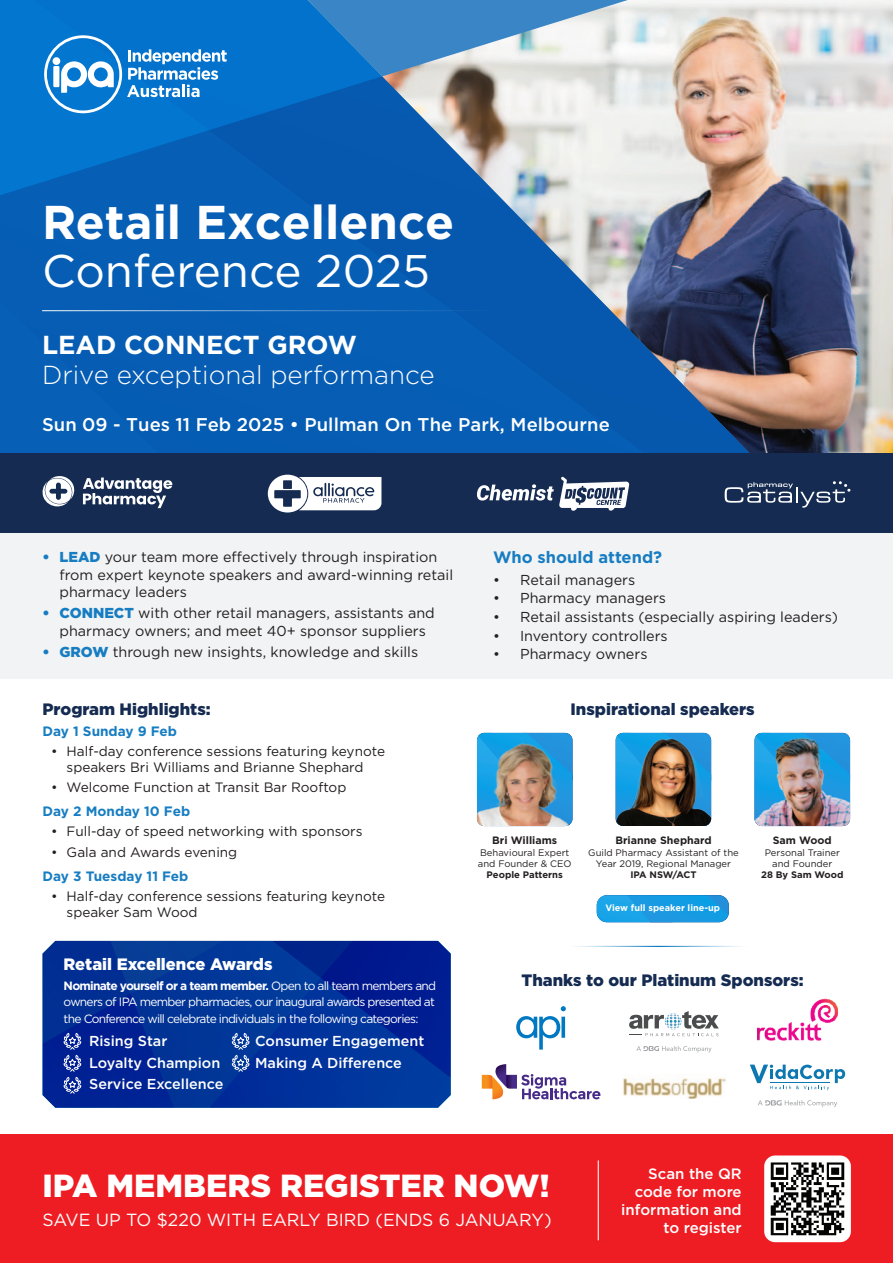
<style>
.page{position:relative;width:893px;height:1263px;background:#fff}
.page>*{position:absolute;margin:0;border:0;box-sizing:border-box;transform-origin:0 0}
.t1{font:700 47.4px "Gotham";color:#fff}
.t2{font:45.75px "Gotham";color:#fff}
.t3{font:900 31.95px "Gotham";color:#fff}
.t4{font:300 25.95px "Gotham";color:#fff}
.t5{font:700 25.95px "Gotham";color:#fff}
.t6{font:500 18.45px "Gotham";letter-spacing:.005em;color:#fff}
.t7{font:17.55px "Gotham";color:#fff}
.t8{font:900 16.5px "Gotham";color:#152b51}
.t9{font:900 16.5px "Gotham";color:#fff}
.t10{font:700 16.5px "Gotham";color:#177dc2}
.t11{font:500 15px/18px "Gotham";color:#fff;text-align:right}
.t12{font:14.4px/17.2px "Gotham";color:#231f20}
.t13{font:500 14.4px/21.6px "Gotham";color:#fff}
.t14{font:13.65px/16.4px "Gotham";color:#231f20;text-align:center}
.t15{font:700 13.65px "Gotham";color:#177dc2}
.t16{font:12px/17px "Gotham";letter-spacing:-.06em;color:#fff;text-align:justify}
.t17{font:700 10.65px "Gotham";color:#231f20}
.t18{font:9.45px/11.4px "Gotham";color:#231f20;text-align:center}
.t19{font:700 9.45px "Gotham";color:#231f20}
.t20{font:700 9.15px "Gotham";color:#fff}
.s1{font-weight:900;color:#177dc2}
.s2{font-weight:700}
</style>
<div class="page">
<img style="left:763px;top:0;width:130px;height:453px">
<svg style="left:0;top:1px;width:763px;height:452px;background:#4076af"></svg>
<svg style="left:0;top:0;width:421px;height:199px;background:#0769c0"></svg>
<svg style="left:308px;top:0;width:320px;height:76px;background:#73a6d0"></svg>
<hr style="left:42px;top:310px;width:474px;height:1px;background:#fff">
<svg style="left:44px;top:35px;width:183px;height:78px"></svg>
<div style="left:53px;top:57px;width:7px;height:8px;background:#fff;border-radius:50%"></div>
<div style="left:0;top:1134px;width:893px;height:129px;background:#ee1d23"></div>
<hr style="left:566px;top:946px;width:184px;height:1px;background:#0073bc">
<img style="left:764px;top:1155px;width:87px;height:87px">
<hr style="left:598px;top:1160px;width:1px;height:80px;background:#fff">
<svg style="left:477px;top:733px;width:95px;height:93px"></svg>
<img style="left:477px;top:738px;width:91px;height:88px">
<svg style="left:597px;top:895px;width:132px;height:27px"></svg>
<div style="left:597px;top:895px;width:132px;height:27px;background:linear-gradient(to right,#1ca4e9,#1596df);border-radius:10px"></div>
<div style="left:754px;top:733px;width:96px;height:93px;background:linear-gradient(to right,#07a3e8,#2894de);border-radius:7px"></div>
<img style="left:754px;top:736px;width:96px;height:90px">
<img style="left:616px;top:733px;width:95px;height:93px">
<svg style="left:758px;top:1100px;width:79px;height:7px"></svg>
<svg style="left:750px;top:1064px;width:95px;height:26px"></svg>
<hr style="left:770px;top:1082px;width:59px;height:1px;background:#0d77b1">
<svg style="left:629px;top:1011px;width:90px;height:25px"></svg>
<svg style="left:636px;top:1046px;width:75px;height:7px"></svg>
<svg style="left:516px;top:1006px;width:50px;height:43px"></svg>
<img style="left:757px;top:998px;width:81px;height:43px">
<svg style="left:482px;top:1064px;width:118px;height:35px"></svg>
<img style="left:623px;top:1078px;width:103px;height:20px">
<div style="left:0;top:453px;width:893px;height:225px;background:#f2f3f4"></div>
<div style="left:0;top:453px;width:893px;height:80px;background:#152b51"></div>
<svg style="left:42px;top:476px;width:33px;height:30px"></svg>
<svg style="left:83px;top:477px;width:89px;height:31px"></svg>
<svg style="left:268px;top:475px;width:113px;height:37px"></svg>
<svg style="left:725px;top:481px;width:126px;height:27px"></svg>
<svg style="left:477px;top:477px;width:152px;height:34px"></svg>
<svg style="left:260px;top:941px;width:191px;height:167px;background:#012d98"></svg>
<svg style="left:43px;top:941px;width:217px;height:167px;background:#063397"></svg>
<h1 class="t1" style="left:42px;top:191px;width:414px">Retail Excellence</h1>
<h2 class="t2" style="left:42px;top:241px;width:390px">Conference 2025</h2>
<h3 class="t5" style="left:42px;top:328px;width:316px">LEAD CONNECT GROW</h3>
<h3 class="t4" style="left:42px;top:358px;width:394px">Drive exceptional performance</h3>
<p class="t6" style="left:42px;top:412px;width:569px">Sun 09 - Tues 11 Feb 2025 • Pullman On The Park, Melbourne</p>
<p class="t12" style="left:60px;top:548px;width:395px;text-indent:-17px"><span class="s1">• LEAD</span> your team more effectively through inspiration from expert keynote speakers and award-winning retail pharmacy leaders</p>
<p class="t12" style="left:43px;top:604px;width:394px;text-align:center"><span class="s1">• CONNECT</span> with other retail managers, assistants and pharmacy owners; and meet 40+ sponsor suppliers</p>
<p class="t12" style="left:43px;top:643px;width:377px"><span class="s1">• GROW</span> through new insights, knowledge and skills</p>
<p class="t8" style="left:43px;top:698px;width:170px">Program Highlights:</p>
<p class="t15" style="left:43px;top:722px;width:136px">Day 1 Sunday 9 Feb</p>
<p class="t14" style="left:51px;top:742px;width:335px">• Half-day conference sessions featuring keynote speakers Bri Williams and Brianne Shephard</p>
<p class="t14" style="left:51px;top:779px;width:297px">• Welcome Function at Transit Bar Rooftop</p>
<p class="t15" style="left:43px;top:802px;width:149px">Day 2 Monday 10 Feb</p>
<p class="t14" style="left:51px;top:823px;width:313px">• Full-day of speed networking with sponsors</p>
<p class="t14" style="left:51px;top:843px;width:188px">• Gala and Awards evening</p>
<p class="t15" style="left:43px;top:867px;width:147px">Day 3 Tuesday 11 Feb</p>
<p class="t14" style="left:67px;top:887px;width:320px;text-align:left;text-indent:-15px">• Half-day conference sessions featuring keynote speaker Sam Wood</p>
<p class="t9" style="left:64px;top:952px;width:210px">Retail Excellence Awards</p>
<p class="t16" style="left:64px;top:976px;width:374px"><span class="s2">Nominate yourself or a team member.</span> Open to all team members and owners of IPA member pharmacies, our inaugural awards presented at the Conference will celebrate individuals in the following categories:</p>
<p class="t13" style="left:89px;top:1030px;width:136px">Rising Star<br>Loyalty Champion<br>Service Excellence</p>
<p class="t13" style="left:255px;top:1030px;width:171px">Consumer Engagement<br>Making A Difference</p>
<p class="t10" style="left:493px;top:546px;width:171px">Who should attend?</p>
<p class="t12" style="left:493px;top:571px;width:144px">• Retail managers</p>
<p class="t12" style="left:493px;top:589px;width:175px">• Pharmacy managers</p>
<p class="t12" style="left:493px;top:608px;width:346px">• Retail assistants (especially aspiring leaders)</p>
<p class="t12" style="left:493px;top:626px;width:176px">• Inventory controllers</p>
<p class="t12" style="left:493px;top:645px;width:156px">• Pharmacy owners</p>
<p class="t8" style="left:571px;top:698px;width:186px">Inspirational speakers</p>
<p class="t17" style="left:492px;top:833px;width:66px">Bri Williams</p>
<p class="t18" style="left:478px;top:846px;width:95px;text-align:left">Behavioural Expert and Founder &amp; CEO</p>
<p class="t19" style="left:487px;top:869px;width:78px">People Patterns</p>
<p class="t17" style="left:615px;top:833px;width:98px">Brianne Shephard</p>
<p class="t18" style="left:588px;top:846px;width:152px">Guild Pharmacy Assistant of the<br>Year 2019, Regional Manager</p>
<p class="t19" style="left:630px;top:869px;width:68px">IPA NSW/ACT</p>
<p class="t20" style="left:605px;top:902px;width:116px">View full speaker line-up</p>
<p class="t17" style="left:773px;top:833px;width:61px">Sam Wood</p>
<p class="t18" style="left:765px;top:846px;width:77px">Personal Trainer and Founder</p>
<p class="t19" style="left:761px;top:869px;width:84px">28 By Sam Wood</p>
<p class="t8" style="left:522px;top:969px;width:284px">Thanks to our Platinum Sponsors:</p>
<h3 class="t3" style="left:43px;top:1163px;width:509px">IPA MEMBERS REGISTER NOW!</h3>
<p class="t7" style="left:43px;top:1208px;width:511px">SAVE UP TO $220 WITH EARLY BIRD (ENDS 6 JANUARY)</p>
<p class="t11" style="left:621px;top:1164px;width:122px">Scan the QR code for more information and to register</p>
</div>
